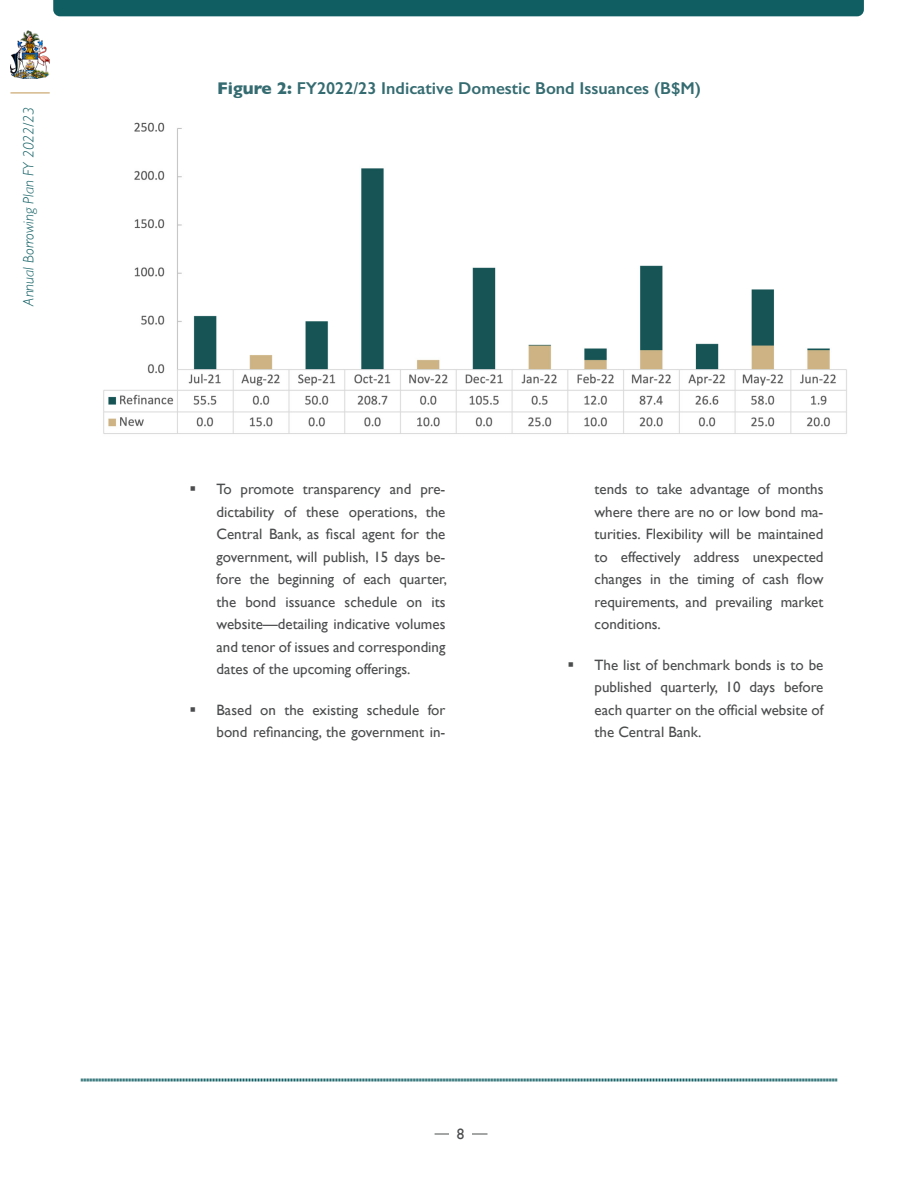
<style>
.page{position:relative;width:918px;height:1188px;background:#fff}
.page>*{position:absolute;margin:0;border:0;box-sizing:border-box;transform-origin:0 0}
.ABP_Table_Heading{font:600 17.25px "Gill Sans";color:#356c71}
.t1{font:15px/22.5px "Gill Sans";color:#4b4c4d;text-align:justify}
.t2{font:italic 300 15px "Gill Sans";color:#105e62}
.s1{font-weight:700}
</style>
<div class="page">
<div style="left:53px;top:0;width:811px;height:16px;background:#105e62"></div>
<svg style="left:81px;top:1078px;width:756px;height:4px;background:#86adaf"></svg>
<hr style="left:435px;top:1134px;width:53px;height:1px;background:#4b4c4d">
<div style="left:449px;top:1127px;width:23px;height:14px;background:#fff"></div>
<img style="left:10px;top:30px;width:40px;height:48px">
<hr style="left:10px;top:92px;width:40px;height:2px;background:#d5b98c">
<img style="left:103px;top:122px;width:744px;height:312px">
<p class="t2" style="left:20px;top:306px;width:200px;rotate:-90deg">Annual Borrowing Plan FY 2022/23</p>
<p class="ABP_Table_Heading" style="left:217px;top:77px;width:485px"><span class="s1">Figure 2:</span> FY2022/23 Indicative Domestic Bond Issuances (B$M)</p>
<p class="t1" style="left:217px;top:478px;width:232px;text-indent:-27px">▪ To promote transparency and pre&shy;dictability of these operations, the Central Bank, as fiscal agent for the government, will publish, 15 days be&shy;fore the beginning of each quarter, the bond issuance schedule on its website—detailing indicative volumes and tenor of issues and corresponding dates of the upcoming offerings.</p>
<p class="t1" style="left:190px;top:698px;width:257px;text-align:right">▪ Based on the existing schedule for bond refinancing, the government in-</p>
<p class="t1" style="left:595px;top:478px;width:230px">tends to take advantage of months where there are no or low bond ma&shy;turities. Flexibility will be maintained to effectively address unexpected changes in the timing of cash flow requirements, and prevailing market conditions.</p>
<p class="t1" style="left:595px;top:653px;width:230px;text-indent:-27px">▪ The list of benchmark bonds is to be published quarterly, 10 days before each quarter on the official website of the Central Bank.</p>
<p class="t1" style="left:457px;top:1123px;width:9px">8</p>
</div>
